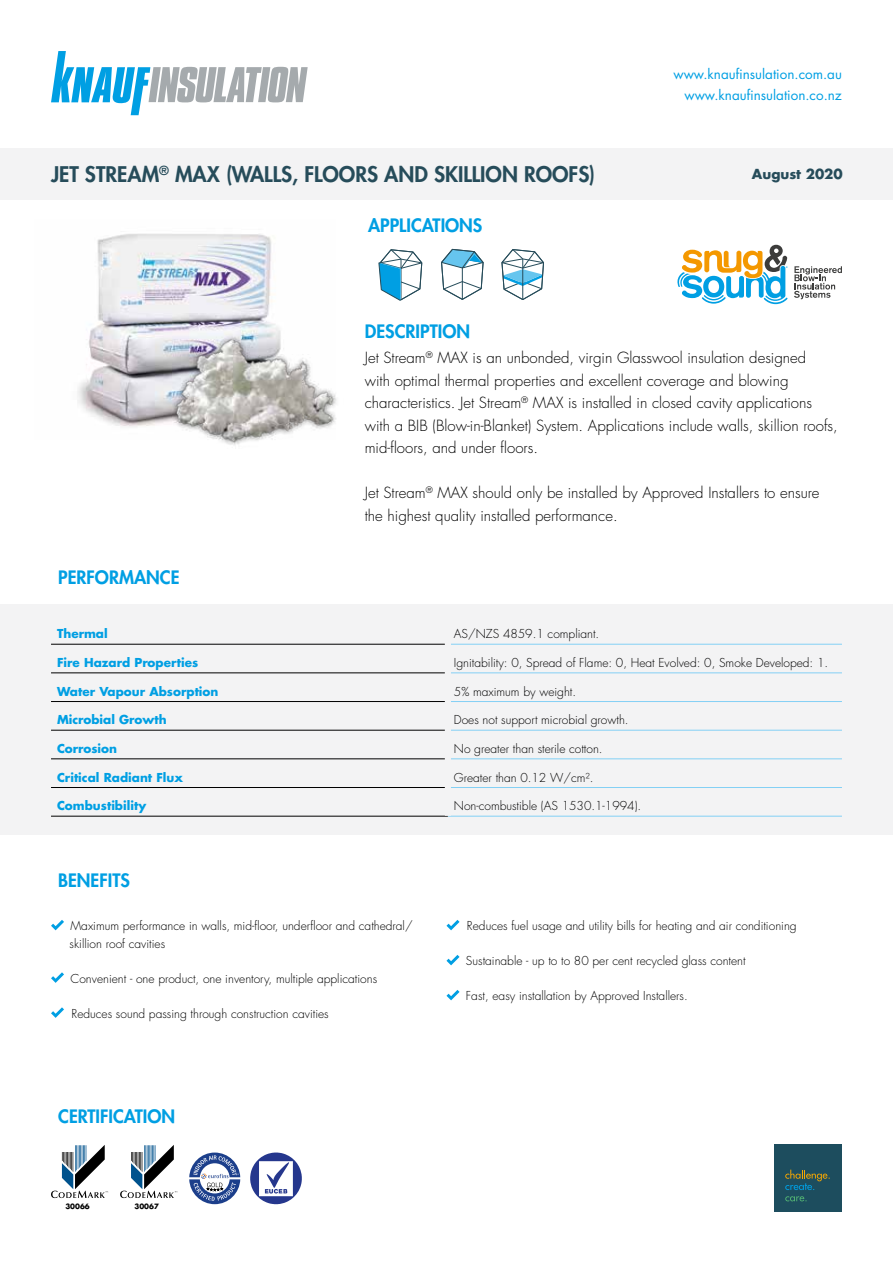
<style>
.page{position:relative;width:893px;height:1263px;background:#fff}
.page>*{position:absolute;margin:0;border:0;box-sizing:border-box;transform-origin:0 0}
.t1{font:800 21px "Futura Std";color:#264c5a}
.t2{font:800 18px "Futura Std";color:#009fe3}
.t3{font:300 15px/22.5px "Futura Std";color:#000}
.t4{font:13.5px/20.4px "Futura Std";color:#009fe3;text-align:right}
.t5{font:700 13.5px "Futura Std";color:#264c5a}
.t6{font:300 12px/17.5px "Futura Std";color:#000}
.t7{font:700 12px "Futura Std";color:#009fe3}
.t8{font:700 7.05px "Futura Std";color:#000}
</style>
<div class="page">
<div style="left:0;top:591px;width:893px;height:244px;background:#f3f3f4"></div>
<svg style="left:51px;top:51px;width:257px;height:64px"></svg>
<div style="left:0;top:149px;width:893px;height:51px;background:#f3f3f4"></div>
<div style="left:0;top:552px;width:893px;height:51px;background:#fff"></div>
<svg style="left:378px;top:249px;width:45px;height:52px"></svg>
<svg style="left:441px;top:248px;width:43px;height:52px"></svg>
<svg style="left:501px;top:249px;width:43px;height:51px"></svg>
<div style="left:774px;top:1144px;width:68px;height:68px;background:#1d4d5e"></div>
<svg style="left:785px;top:1170px;width:45px;height:20px"></svg>
<svg style="left:785px;top:1196px;width:22px;height:5px"></svg>
<svg style="left:51px;top:920px;width:13px;height:10px"></svg>
<svg style="left:51px;top:972px;width:13px;height:11px"></svg>
<svg style="left:51px;top:1007px;width:13px;height:11px"></svg>
<svg style="left:446px;top:920px;width:13px;height:10px"></svg>
<svg style="left:446px;top:955px;width:13px;height:10px"></svg>
<svg style="left:446px;top:990px;width:13px;height:10px"></svg>
<hr style="left:51px;top:644px;width:394px;height:1px;background:#000">
<hr style="left:51px;top:672px;width:394px;height:1px;background:#000">
<hr style="left:51px;top:701px;width:394px;height:1px;background:#000">
<hr style="left:51px;top:730px;width:394px;height:1px;background:#000">
<hr style="left:51px;top:758px;width:394px;height:1px;background:#000">
<hr style="left:51px;top:787px;width:394px;height:1px;background:#000">
<hr style="left:51px;top:816px;width:397px;height:1px;background:#000">
<hr style="left:451px;top:644px;width:391px;height:1px;background:#83d0f5">
<hr style="left:451px;top:672px;width:391px;height:1px;background:#83d0f5">
<hr style="left:451px;top:701px;width:391px;height:1px;background:#83d0f5">
<hr style="left:451px;top:730px;width:391px;height:1px;background:#83d0f5">
<hr style="left:451px;top:758px;width:391px;height:1px;background:#83d0f5">
<hr style="left:451px;top:787px;width:391px;height:1px;background:#83d0f5">
<hr style="left:448px;top:816px;width:394px;height:1px;background:#83d0f5">
<svg style="left:677px;top:245px;width:111px;height:59px"></svg>
<svg style="left:794px;top:266px;width:48px;height:33px"></svg>
<svg style="left:51px;top:1145px;width:57px;height:53px"></svg>
<svg style="left:120px;top:1145px;width:57px;height:53px"></svg>
<img style="left:77px;top:233px;width:201px;height:194px">
<img style="left:164px;top:328px;width:173px;height:117px">
<svg style="left:250px;top:1152px;width:52px;height:52px"></svg>
<svg style="left:189px;top:1152px;width:51px;height:52px"></svg>
<h1 class="t1" style="left:51px;top:161px;width:546px">JET STREAM<sup>®</sup> MAX (WALLS, FLOORS AND SKILLION ROOFS)</h1>
<h2 class="t2" style="left:368px;top:214px;width:116px">APPLICATIONS</h2>
<h2 class="t2" style="left:365px;top:320px;width:107px">DESCRIPTION</h2>
<p class="t4" style="left:673px;top:64px;width:170px">www.knaufinsulation.com.au www.knaufinsulation.co.nz</p>
<p class="t5" style="left:752px;top:165px;width:92px">August 2020</p>
<h2 class="t2" style="left:58px;top:566px;width:123px">PERFORMANCE</h2>
<p class="t3" style="left:365px;top:347px;width:475px">Jet Stream<sup>®</sup> MAX is an unbonded, virgin Glasswool insulation designed<br>with optimal thermal properties and excellent coverage and blowing characteristics. Jet Stream<sup>®</sup> MAX is installed in closed cavity applications with a BIB (Blow-in-Blanket) System. Applications include walls, skillion roofs, mid-floors, and under floors.</p>
<p class="t3" style="left:365px;top:482px;width:456px">Jet Stream<sup>®</sup> MAX should only be installed by Approved Installers to ensure the highest quality installed performance.</p>
<p class="t7" style="left:57px;top:626px;width:52px">Thermal</p>
<p class="t6" style="left:454px;top:625px;width:147px">AS/NZS 4859.1 compliant.</p>
<p class="t7" style="left:57px;top:654px;width:143px">Fire Hazard Properties</p>
<p class="t6" style="left:454px;top:654px;width:376px">Ignitability: 0, Spread of Flame: 0, Heat Evolved: 0, Smoke Developed: 1.</p>
<p class="t7" style="left:57px;top:683px;width:163px">Water Vapour Absorption</p>
<p class="t6" style="left:454px;top:683px;width:124px">5% maximum by weight.</p>
<p class="t7" style="left:57px;top:712px;width:111px">Microbial Growth</p>
<p class="t6" style="left:454px;top:711px;width:176px">Does not support microbial growth.</p>
<p class="t7" style="left:57px;top:740px;width:62px">Corrosion</p>
<p class="t6" style="left:454px;top:740px;width:150px">No greater than sterile cotton.</p>
<p class="t7" style="left:57px;top:769px;width:127px">Critical Radiant Flux</p>
<p class="t6" style="left:454px;top:769px;width:141px">Greater than 0.12 W/cm².</p>
<p class="t7" style="left:57px;top:798px;width:91px">Combustibility</p>
<p class="t6" style="left:454px;top:797px;width:189px">Non-combustible (AS 1530.1-1994).</p>
<h2 class="t2" style="left:58px;top:869px;width:73px">BENEFITS</h2>
<p class="t6" style="left:70px;top:917px;width:345px">Maximum performance in walls, mid-floor, underfloor and cathedral/ skillion roof cavities</p>
<p class="t6" style="left:71px;top:970px;width:308px">Convenient - one product, one inventory, multiple applications</p>
<p class="t6" style="left:72px;top:1005px;width:259px">Reduces sound passing through construction cavities</p>
<h2 class="t2" style="left:58px;top:1105px;width:118px">CERTIFICATION</h2>
<p class="t8" style="left:65px;top:1201px;width:26px">30066</p>
<p class="t8" style="left:135px;top:1201px;width:26px">30067</p>
<p class="t6" style="left:467px;top:917px;width:331px">Reduces fuel usage and utility bills for heating and air conditioning</p>
<p class="t6" style="left:466px;top:952px;width:281px">Sustainable - up to to 80 per cent recycled glass content</p>
<p class="t6" style="left:466px;top:987px;width:223px">Fast, easy installation by Approved Installers.</p>
</div>
